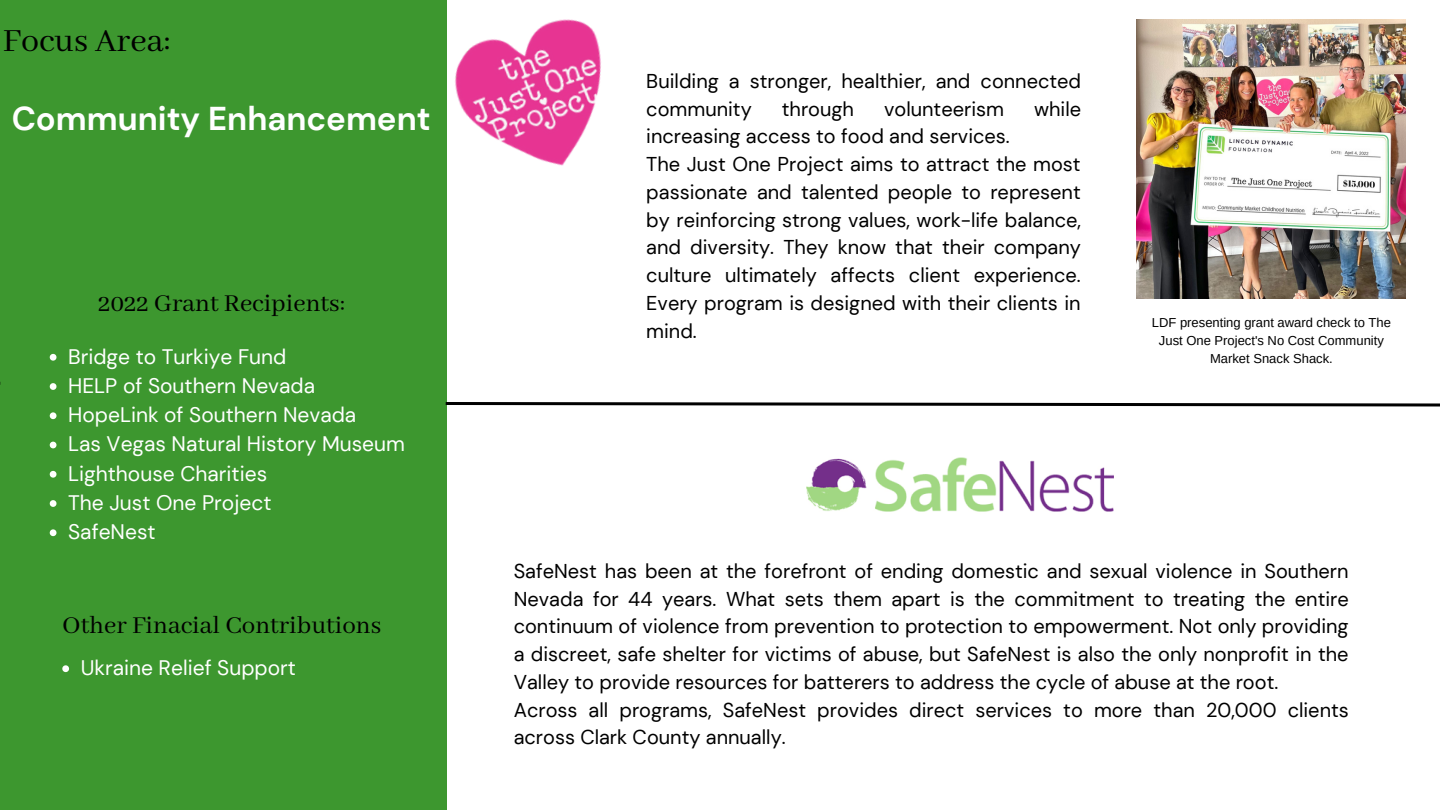
<style>
.page{position:relative;width:1440px;height:810px;background:#fff}
.page>*{position:absolute;margin:0;border:0;box-sizing:border-box;transform-origin:0 0}
.t1{font:36px "Abhaya Libre";color:#000}
.t2{font:700 33px "DM Sans";color:#fff}
.t3{font:27px "Abhaya Libre";color:#000}
.t4{font:21px/29.2px "DM Sans";color:#fff}
.t5{font:20px/27.8px "DM Sans";color:#000}
.t6{font:13px/18px "Arimo";color:#000;text-align:center}
</style>
<div class="page">
<img style="left:1137px;top:20px;width:269px;height:278px">
<img style="left:806px;top:457px;width:308px;height:55px">
<img style="left:446px;top:8px;width:155px;height:183px">
<div style="left:0;top:0;width:446px;height:810px;background:#3d972f"></div>
<svg style="left:50px;top:354px;width:6px;height:7px"></svg>
<svg style="left:50px;top:383px;width:6px;height:7px"></svg>
<svg style="left:50px;top:412px;width:6px;height:7px"></svg>
<svg style="left:50px;top:442px;width:6px;height:6px"></svg>
<svg style="left:50px;top:471px;width:6px;height:7px"></svg>
<svg style="left:50px;top:500px;width:6px;height:7px"></svg>
<svg style="left:50px;top:529px;width:6px;height:7px"></svg>
<svg style="left:445px;top:400px;width:995px;height:8px"></svg>
<svg style="left:62px;top:665px;width:7px;height:7px"></svg>
<h1 class="t1" style="left:3px;top:21px;width:170px">Focus Area:</h1>
<h2 class="t2" style="left:12px;top:97px;width:421px">Community Enhancement</h2>
<h3 class="t3" style="left:98px;top:288px;width:249px">2022 Grant Recipients:</h3>
<p class="t4" style="left:68px;top:342px;width:338px">Bridge to Turkiye Fund<br>HELP of Southern Nevada<br>HopeLink of Southern Nevada<br>Las Vegas Natural History Museum<br>Lighthouse Charities<br>The Just One Project<br>SafeNest</p>
<h3 class="t3" style="left:62px;top:611px;width:321px">Other Finacial Contributions</h3>
<p class="t4" style="left:81px;top:653px;width:217px">Ukraine Relief Support</p>
<p class="t5" style="left:646px;top:67px;width:436px">Building a stronger, healthier, and connected community</p>
<p class="t5" style="left:782px;top:95px;width:74px">through</p>
<p class="t5" style="left:884px;top:95px;width:121px">volunteerism</p>
<p class="t5" style="left:1034px;top:95px;width:49px">while</p>
<p class="t5" style="left:646px;top:123px;width:436px">increasing access to food and services.<br>The Just One Project aims to attract the most passionate and talented people to represent by reinforcing strong values, work-life balance, and diversity. They know that their company culture ultimately affects client experience.<br>Every program is designed with their clients in mind.</p>
<p class="t6" style="left:1152px;top:314px;width:241px">LDF presenting grant award check to The<br>Just One Project's No Cost Community<br>Market Snack Shack.</p>
<p class="t5" style="left:514px;top:557px;width:837px">SafeNest has been at the forefront of ending domestic and sexual violence in Southern Nevada for 44 years. What sets them apart is the commitment to treating the entire continuum of violence from prevention to protection to empowerment. Not only providing a discreet, safe shelter for victims of abuse, but SafeNest is also the only nonprofit in the Valley to provide resources for batterers to address the cycle of abuse at the root.<br>Across all programs, SafeNest provides direct services to more than 20,000 clients across Clark County annually.</p>
</div>
